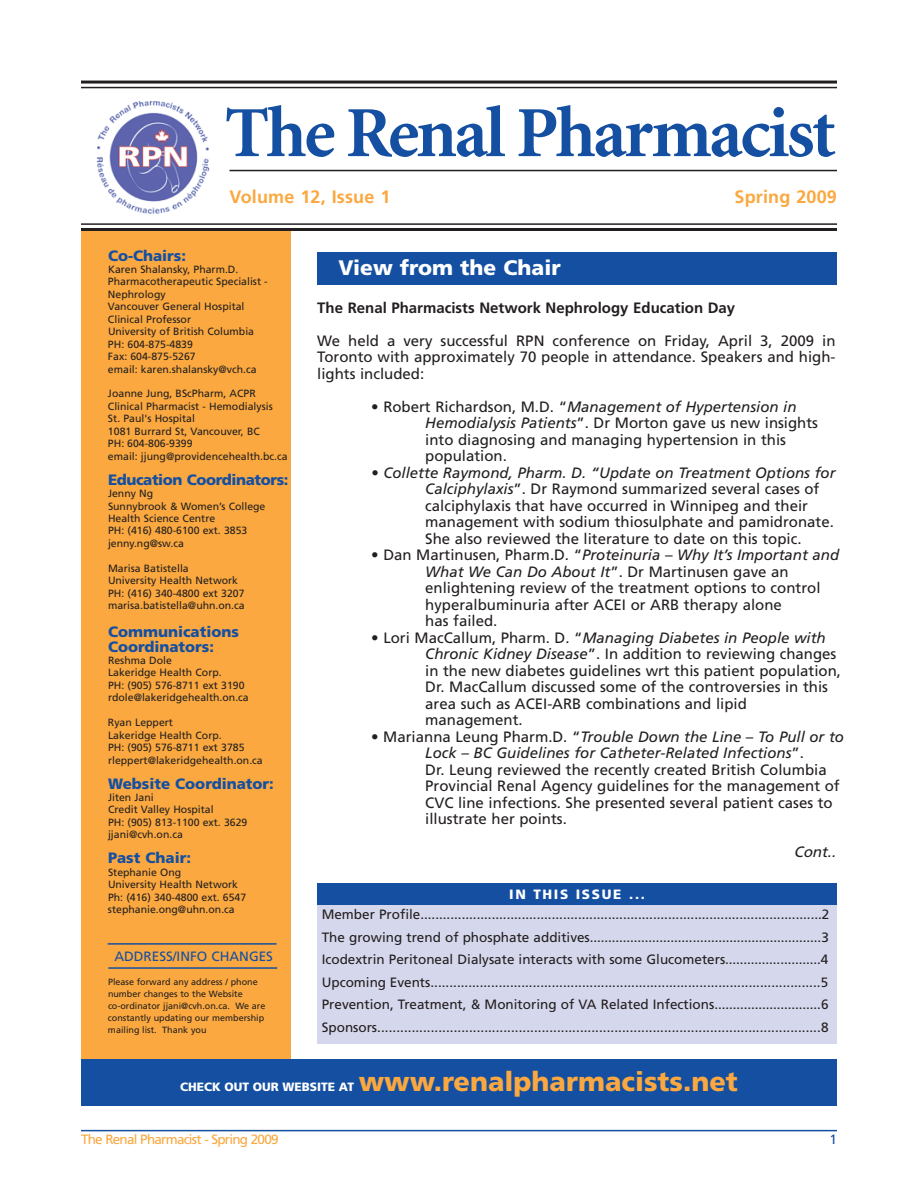
<style>
.page{position:relative;width:918px;height:1188px;background:#fff}
.page>*{position:absolute;margin:0;border:0;box-sizing:border-box;transform-origin:0 0}
.t1{font:700 72px "Minion";letter-spacing:-.035em;color:#144fa2}
.t2{font:900 27px "Frutiger";color:#faa83f}
.t3{font:900 21px "Frutiger";color:#fff}
.t4{font:700 18px "Frutiger";letter-spacing:.01em;color:#faa83f}
.t5{font:15px/16.5px "Frutiger";color:#231f20}
.t6{font:900 15px/15px "Frutiger";color:#144fa2}
.t7{font:700 15px "Frutiger";color:#231f20}
.t8{font:900 15px "Frutiger";letter-spacing:-.025em;color:#144fa2}
.t9{font:italic 15px "Frutiger";color:#231f20}
.t10{font:13.5px/22.5px "Frutiger";color:#231f20;text-align:justify}
.t11{font:13.5px "Frutiger";letter-spacing:-.055em;color:#faa83f}
.t12{font:13.5px "Frutiger";color:#144fa2}
.t13{font:900 13.5px "Frutiger";letter-spacing:.12em;color:#fff}
.t14{font:900 12px "Frutiger";color:#fff}
.t15{font:10.5px/12.5px "Frutiger";color:#231f20}
.t16{font:9px/12px "Frutiger";color:#231f20}
.s1{font-style:italic}
</style>
<div class="page">
<div style="left:81px;top:230px;width:209px;height:830px;background:#faa83f"></div>
<hr style="left:81px;top:81px;width:756px;height:3px;background:#231f20">
<hr style="left:81px;top:87px;width:756px;height:1px;background:#231f20">
<hr style="left:81px;top:228px;width:756px;height:3px;background:#231f20">
<hr style="left:81px;top:223px;width:756px;height:2px;background:#231f20">
<div style="left:317px;top:252px;width:520px;height:33px;background:#144fa2"></div>
<hr style="left:108px;top:943px;width:169px;height:2px;background:#144fa2">
<hr style="left:108px;top:967px;width:169px;height:2px;background:#144fa2">
<div style="left:81px;top:1060px;width:756px;height:46px;background:#144fa2"></div>
<img style="left:96px;top:101px;width:114px;height:113px">
<hr style="left:81px;top:1130px;width:756px;height:1px;background:#144fa2">
<div style="left:317px;top:904px;width:520px;height:140px;background:#d5d7ec"></div>
<hr style="left:230px;top:170px;width:607px;height:1px;background:#231f20">
<div style="left:317px;top:883px;width:520px;height:22px;background:#144fa2"></div>
<h1 class="t1" style="left:225px;top:105px;width:612px">The Renal Pharmacist</h1>
<p class="t4" style="left:230px;top:189px;width:162px">Volume 12, Issue 1</p>
<p class="t4" style="left:734px;top:189px;width:104px">Spring 2009</p>
<p class="t6" style="left:108px;top:249px;width:79px">Co-Chairs:</p>
<p class="t15" style="left:108px;top:264px;width:161px">Karen Shalansky, Pharm.D.<br>Pharmacotherapeutic Specialist -<br>Nephrology<br>Vancouver General Hospital<br>Clinical Professor<br>University of British Columbia<br>PH: 604-875-4839<br>Fax: 604-875-5267<br>email: karen.shalansky@vch.ca</p>
<p class="t15" style="left:108px;top:388px;width:181px">Joanne Jung, BScPharm, ACPR<br>Clinical Pharmacist - Hemodialysis<br>St. Paul's Hospital<br>1081 Burrard St, Vancouver, BC<br>PH: 604-806-9399<br>email: jjung@providencehealth.bc.ca</p>
<p class="t8" style="left:108px;top:473px;width:182px">Education Coordinators:</p>
<p class="t15" style="left:108px;top:488px;width:159px">Jenny Ng<br>Sunnybrook &amp; Women’s College<br>Health Science Centre<br>PH: (416) 480-6100 ext. 3853 jenny.ng@sw.ca</p>
<p class="t15" style="left:108px;top:563px;width:138px">Marisa Batistella<br>University Health Network<br>PH: (416) 340-4800 ext 3207 marisa.batistella@uhn.on.ca</p>
<p class="t6" style="left:108px;top:625px;width:132px">Communications<br>Coordinators:</p>
<p class="t15" style="left:108px;top:655px;width:142px">Reshma Dole<br>Lakeridge Health Corp.<br>PH: (905) 576-8711 ext 3190 rdole@lakeridgehealth.on.ca</p>
<p class="t15" style="left:108px;top:717px;width:156px">Ryan Leppert<br>Lakeridge Health Corp.<br>PH: (905) 576-8711 ext 3785 rleppert@lakeridgehealth.on.ca</p>
<p class="t6" style="left:108px;top:777px;width:167px">Website Coordinator:</p>
<p class="t15" style="left:108px;top:792px;width:141px">Jiten Jani<br>Credit Valley Hospital<br>PH: (905) 813-1100 ext. 3629 jjani@cvh.on.ca</p>
<p class="t6" style="left:108px;top:852px;width:84px">Past Chair:</p>
<p class="t15" style="left:108px;top:867px;width:140px">Stephanie Ong<br>University Health Network<br>Ph: (416) 340-4800 ext. 6547 stephanie.ong@uhn.on.ca</p>
<p class="t12" style="left:114px;top:951px;width:160px">ADDRESS/INFO CHANGES</p>
<p class="t16" style="left:108px;top:977px;width:159px">Please forward any address / phone number changes to the Website co-ordinator jjani@cvh.on.ca. We are constantly updating our membership mailing list. Thank you</p>
<h3 class="t3" style="left:338px;top:259px;width:224px">View from the Chair</h3>
<p class="t7" style="left:317px;top:302px;width:420px">The Renal Pharmacists Network Nephrology Education Day</p>
<p class="t5" style="left:317px;top:333px;width:520px;text-align:justify">We held a very successful RPN conference on Friday, April 3, 2009 in Toronto with approximately 70 people in attendance. Speakers and high&shy;lights included:</p>
<p class="t5" style="left:425px;top:399px;width:394px;text-indent:-54px">• Robert Richardson, M.D. “<span class="s1">Management of Hypertension in Hemodialysis Patients</span>”. Dr Morton gave us new insights into diagnosing and managing hypertension in this population.</p>
<p class="t5" style="left:425px;top:465px;width:412px;text-indent:-54px"><span class="s1">• Collette Raymond, Pharm. D. “Update on Treatment Options for Calciphylaxis</span>”. Dr Raymond summarized several cases of calciphylaxis that have occurred in Winnipeg and their management with sodium thiosulphate and pamidronate.<br>She also reviewed the literature to date on this topic.</p>
<p class="t5" style="left:425px;top:548px;width:415px;text-indent:-54px">• Dan Martinusen, Pharm.D. “<span class="s1">Proteinuria – Why It’s Important and What We Can Do About It</span>”. Dr Martinusen gave an enlightening review of the treatment options to control hyperalbuminuria after ACEI or ARB therapy alone<br>has failed.</p>
<p class="t5" style="left:425px;top:630px;width:417px;text-indent:-54px">• Lori MacCallum, Pharm. D. “<span class="s1">Managing Diabetes in People with Chronic Kidney Disease</span>”. In addition to reviewing changes in the new diabetes guidelines wrt this patient population, Dr. MacCallum discussed some of the controversies in this area such as ACEI-ARB combinations and lipid management.</p>
<p class="t5" style="left:425px;top:729px;width:420px;text-indent:-54px">• Marianna Leung Pharm.D. “<span class="s1">Trouble Down the Line – To Pull or to Lock – BC Guidelines for Catheter-Related Infections</span>”.<br>Dr. Leung reviewed the recently created British Columbia Provincial Renal Agency guidelines for the management of CVC line infections. She presented several patient cases to illustrate her points.</p>
<p class="t9" style="left:794px;top:846px;width:46px">Cont..</p>
<p class="t13" style="left:509px;top:889px;width:137px">IN THIS ISSUE ...</p>
<p class="t10" style="left:322px;top:904px;width:509px">Member Profile...........................................................................................................2<br>The growing trend of phosphate additives...............................................................3<br>Icodextrin Peritoneal Dialysate interacts with some Glucometers..........................4<br>Upcoming Events.......................................................................................................5<br>Prevention, Treatment, &amp; Monitoring of VA Related Infections.............................6<br>Sponsors....................................................................................................................8</p>
<p class="t14" style="left:180px;top:1082px;width:175px">CHECK OUT OUR WEBSITE AT</p>
<h2 class="t2" style="left:359px;top:1071px;width:381px">www.renalpharmacists.net</h2>
<p class="t11" style="left:81px;top:1134px;width:199px">The Renal Pharmacist - Spring 2009</p>
<p class="t12" style="left:829px;top:1134px;width:9px">1</p>
</div>
